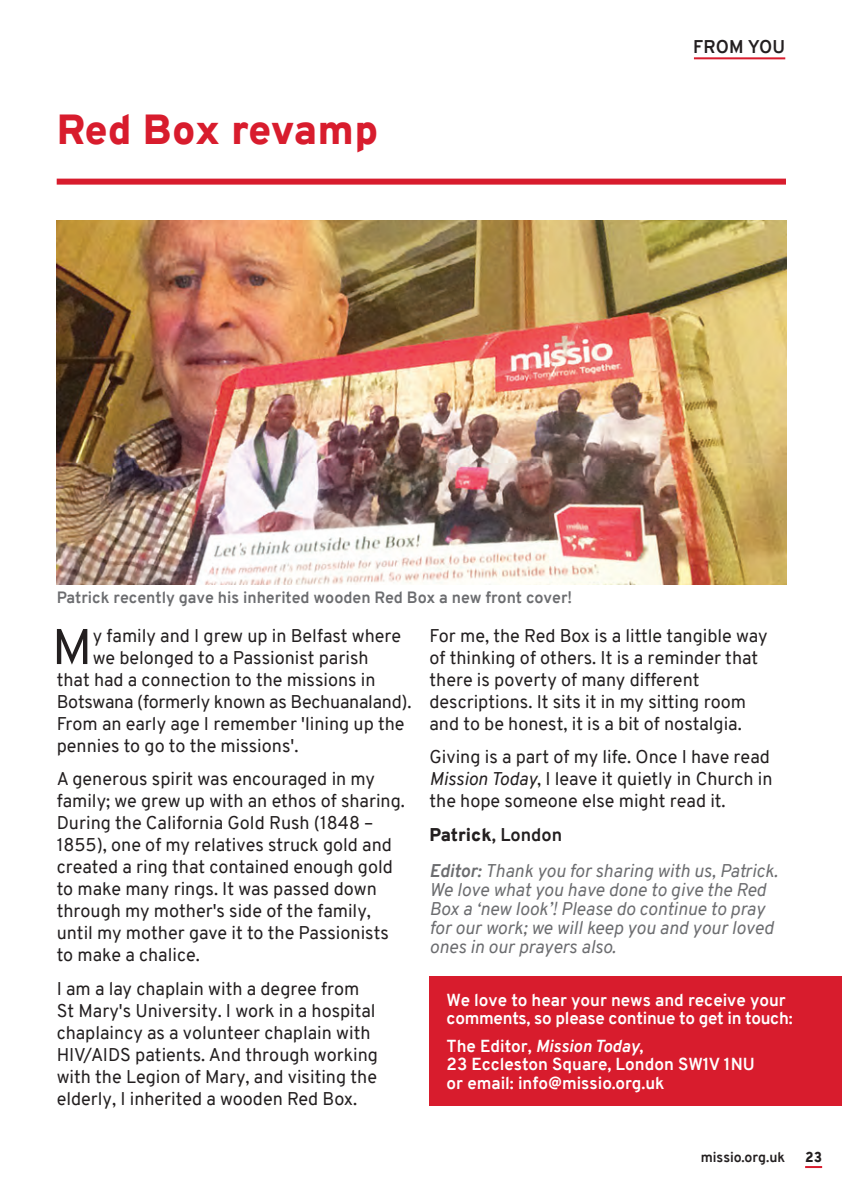
<style>
.page{position:relative;width:842px;height:1191px;background:#fff}
.page>*{position:absolute;margin:0;border:0;box-sizing:border-box;transform-origin:0 0}
.t1{font:50px "Overpass";color:#231f20}
.t2{font:900 41px "Overpass";letter-spacing:-.005em;color:#d81c2d}
.t3{font:18px/22px "Overpass";color:#231f20}
.t4{font:italic 18px/19px "Overpass";color:#6c6d70}
.t5{font:900 18px "Overpass";color:#231f20}
.t6{font:700 18px "Overpass";letter-spacing:.005em;color:#231f20}
.t7{font:700 17px/18px "Overpass";color:#fff}
.t8{font:italic 700 17px "Overpass";color:#fff}
.t9{font:700 16px "Overpass";color:#6c6d70}
.t10{font:700 14px "Overpass";color:#231f20}
.t11{font:900 14px "Overpass";color:#231f20}
.s1{font-style:italic}
.s2{font-weight:700}
.s3{font-style:normal}
</style>
<div class="page">
<svg style="left:805px;top:1166px;width:17px;height:2px"></svg>
<div style="left:57px;top:179px;width:729px;height:6px;background:#d81c2d"></div>
<hr style="left:0;top:0;width:1px;height:1191px;background:#e1f0ef">
<hr style="left:694px;top:57px;width:91px;height:2px;background:#d81c2d">
<div style="left:430px;top:976px;width:412px;height:130px;background:#d81c2d"></div>
<img style="left:57px;top:221px;width:729px;height:363px">
<p class="t2" style="left:57px;top:104px;width:323px">Red Box revamp</p>
<p class="t6" style="left:693px;top:36px;width:94px">FROM YOU</p>
<p class="t9" style="left:57px;top:587px;width:517px">Patrick recently gave his inherited wooden Red Box a new front cover!</p>
<p class="t1" style="left:52px;top:615px;width:42px">M</p>
<p class="t3" style="left:93px;top:625px;width:310px">y family and I grew up in Belfast where</p>
<p class="t3" style="left:93px;top:647px;width:277px">we belonged to a Passionist parish</p>
<p class="t3" style="left:57px;top:669px;width:320px">that had a connection to the missions in</p>
<p class="t3" style="left:57px;top:691px;width:356px">Botswana (formerly known as Bechuanaland).</p>
<p class="t3" style="left:57px;top:713px;width:349px">From an early age I remember 'lining up the</p>
<p class="t3" style="left:57px;top:735px;width:243px">pennies to go to the missions'.</p>
<p class="t3" style="left:57px;top:768px;width:350px">A generous spirit was encouraged in my family; we grew up with an ethos of sharing.<br>During the California Gold Rush (1848 – 1855), one of my relatives struck gold and created a ring that contained enough gold to make many rings. It was passed down through my mother's side of the family, until my mother gave it to the Passionists to make a chalice.</p>
<p class="t3" style="left:57px;top:977px;width:323px">I am a lay chaplain with a degree from St Mary's University. I work in a hospital chaplaincy as a volunteer chaplain with HIV/AIDS patients. And through working with the Legion of Mary, and visiting the elderly, I inherited a wooden Red Box.</p>
<p class="t3" style="left:429px;top:624px;width:340px">For me, the Red Box is a little tangible way of thinking of others. It is a reminder that there is poverty of many different descriptions. It sits it in my sitting room and to be honest, it is a bit of nostalgia.</p>
<p class="t3" style="left:429px;top:746px;width:345px">Giving is a part of my life. Once I have read<br><span class="s1">Mission Today</span>, I leave it quietly in Church in the hope someone else might read it.</p>
<p class="t5" style="left:429px;top:823px;width:134px">Patrick<span class="s2">, London</span></p>
<p class="t4" style="left:430px;top:861px;width:350px"><span class="s2">Editor:</span> Thank you for sharing with us, Patrick.<br>We love what you have done to give the Red Box a ‘new look’! Please do continue to pray for our work; we will keep you and your loved ones in our prayers also.</p>
<p class="t7" style="left:447px;top:991px;width:347px">We love to hear your news and receive your comments, so please continue to get in touch:</p>
<p class="t8" style="left:447px;top:1035px;width:198px"><span class="s3">The Editor,</span> Mission Today<span class="s3">,</span></p>
<p class="t7" style="left:447px;top:1055px;width:310px">23 Eccleston Square, London SW1V 1NU</p>
<p class="t7" style="left:447px;top:1073px;width:220px">or email: info@missio.org.uk</p>
<p class="t10" style="left:701px;top:1148px;width:86px">missio.org.uk</p>
<p class="t11" style="left:805px;top:1148px;width:18px">23</p>
</div>
